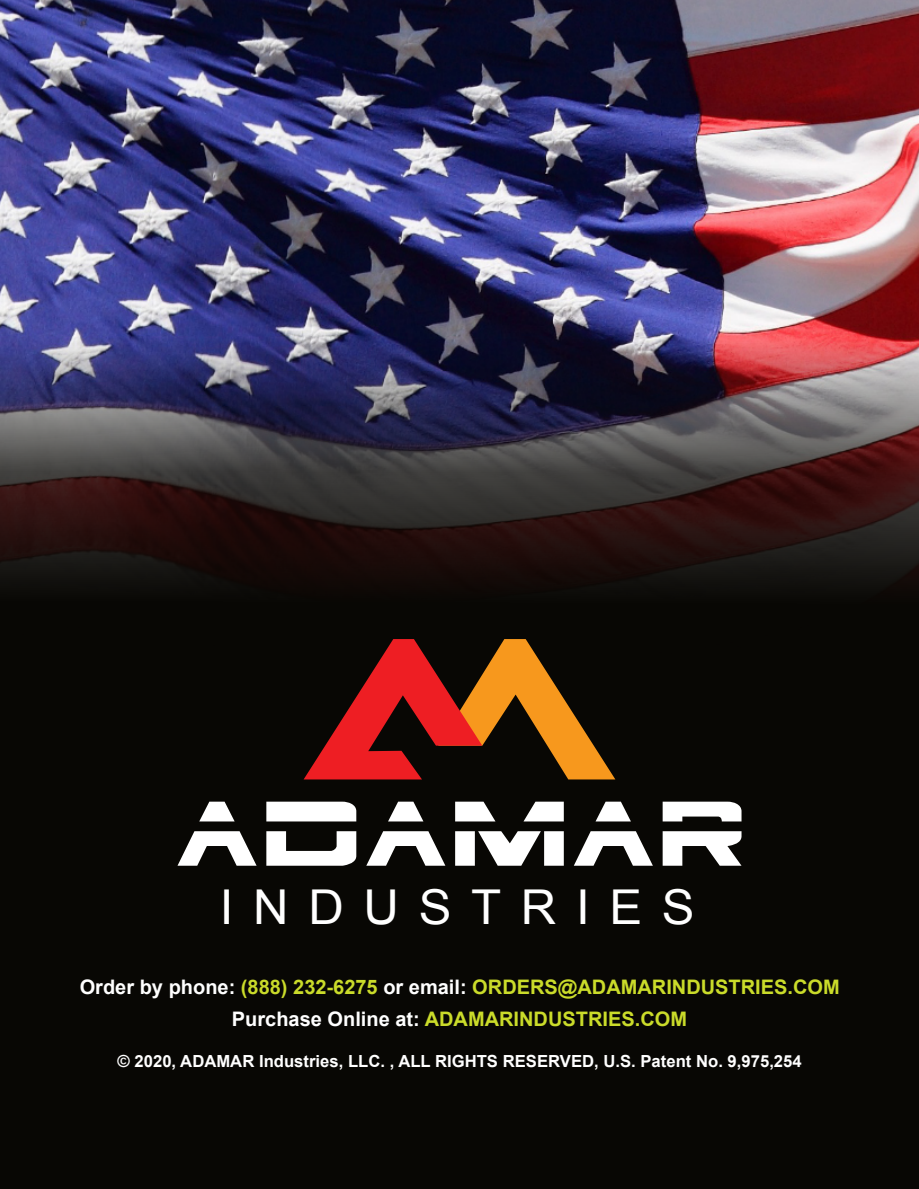
<style>
.page{position:relative;width:919px;height:1189px;background:#fff}
.page>*{position:absolute;margin:0;border:0;box-sizing:border-box;transform-origin:0 0}
.t1{font:111.9px "Borg 9";color:#fff}
.t2{font:48px "Arial";letter-spacing:.4em;color:#fff}
.t3{font:700 19.95px/31.8px "Arial";color:#cadb2a;text-align:center}
.t4{font:700 16.65px "Arial";color:#fff}
.s1{color:#fff}
</style>
<div class="page">
<div style="left:0;top:0;width:918px;height:1188px;background:#080704"></div>
<img style="left:0;top:0;width:918px;height:583px">
<svg style="left:304px;top:639px;width:311px;height:140px"></svg>
<h1 class="t1" style="left:172px;top:778px;width:575px">ADAMAR</h1>
<h2 class="t2" style="left:220px;top:888px;width:476px">INDUSTRIES</h2>
<p class="t3" style="left:80px;top:973px;width:761px"><span class="s1">Order by phone:</span> (888) 232-6275 <span class="s1">or email:</span> ORDERS@ADAMARINDUSTRIES.COM<br><span class="s1">Purchase Online at:</span> ADAMARINDUSTRIES.COM</p>
<p class="t4" style="left:118px;top:1054px;width:685px">© 2020, ADAMAR Industries, LLC. , ALL RIGHTS RESERVED, U.S. Patent No. 9,975,254</p>
</div>
